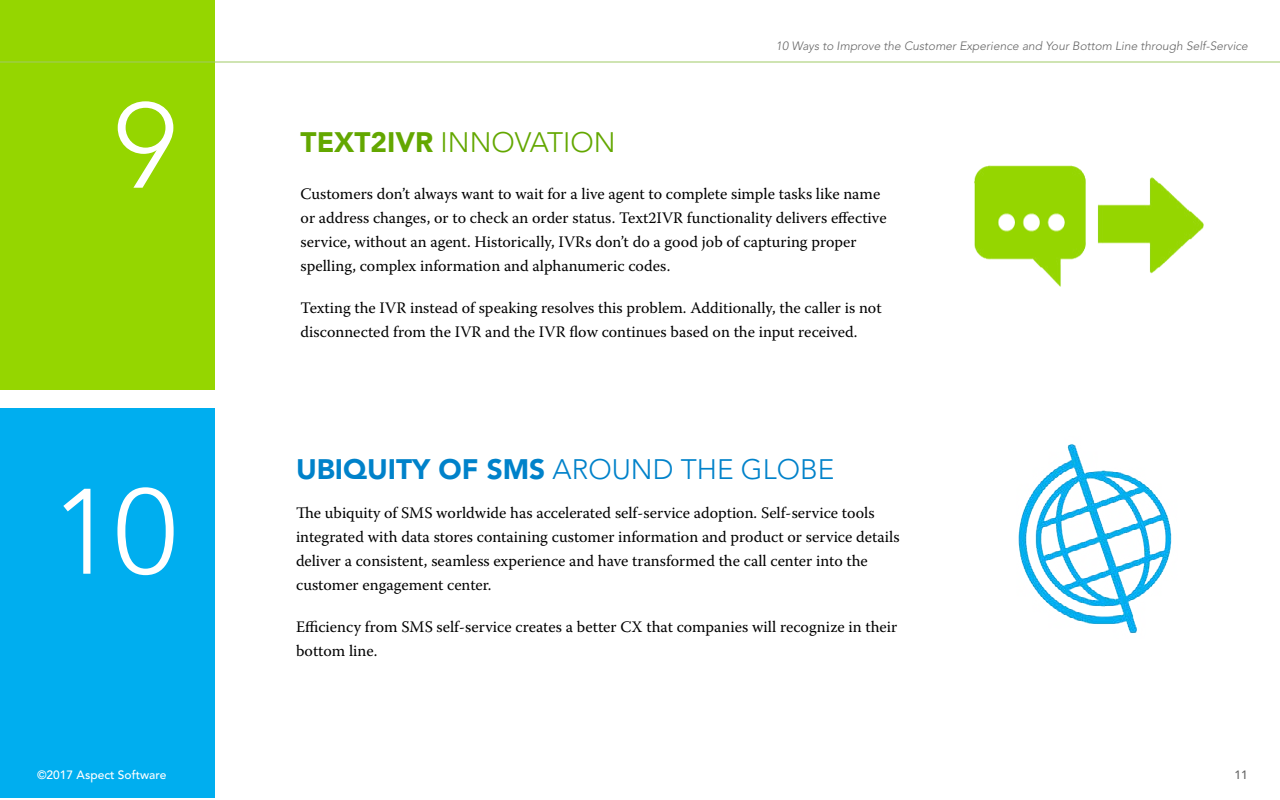
<style>
.page{position:relative;width:1280px;height:800px;background:#fff}
.page>*{position:absolute;margin:0;border:0;box-sizing:border-box;transform-origin:0 0}
.t1{font:300 120px "Avenir LT Std";color:#fff}
.t2{font:300 28px "Avenir LT Std";color:#0082ca}
.t3{font:300 28px "Avenir LT Std";color:#63a700}
.t4{font:16px/24px "Warnock Pro";color:#000}
.t5{font:italic 300 12px "Avenir LT Std";color:#666}
.t6{font:500 12px "Avenir LT Std";color:#fff}
.t7{font:500 12px "Avenir LT Std";color:#666}
.s1{font-weight:900}
</style>
<div class="page">
<div style="left:0;top:0;width:215px;height:390px;background:#95d600"></div>
<div style="left:0;top:408px;width:215px;height:390px;background:#00aeef"></div>
<img style="left:1018px;top:444px;width:154px;height:189px">
<img style="left:974px;top:165px;width:230px;height:122px">
<hr style="left:0;top:62px;width:1280px;height:1px;background:#a1ca66">
<h1 class="t1" style="left:114px;top:76px;width:64px">9</h1>
<h1 class="t1" style="left:52px;top:462px;width:126px">10</h1>
<h2 class="t3" style="left:301px;top:126px;width:317px"><span class="s1">TEXT2IVR</span> INNOVATION</h2>
<p class="t5" style="left:776px;top:39px;width:474px">10 Ways to Improve the Customer Experience and Your Bottom Line through Self-Service</p>
<p class="t4" style="left:301px;top:182px;width:588px">Customers don’t always want to wait for a live agent to complete simple tasks like name or address changes, or to check an order status. Text2IVR functionality delivers effective service, without an agent. Historically, IVRs don’t do a good job of capturing proper spelling, complex information and alphanumeric codes.</p>
<p class="t4" style="left:301px;top:296px;width:583px">Texting the IVR instead of speaking resolves this problem. Additionally, the caller is not disconnected from the IVR and the IVR flow continues based on the input received.</p>
<h2 class="t2" style="left:296px;top:453px;width:540px"><span class="s1">UBIQUITY OF SMS</span> AROUND THE GLOBE</h2>
<p class="t4" style="left:296px;top:501px;width:605px">The ubiquity of SMS worldwide has accelerated self-service adoption. Self-service tools integrated with data stores containing customer information and product or service details deliver a consistent, seamless experience and have transformed the call center into the customer engagement center.</p>
<p class="t4" style="left:296px;top:615px;width:603px">Efficiency from SMS self-service creates a better CX that companies will recognize in their bottom line.</p>
<p class="t6" style="left:37px;top:768px;width:131px">©2017 Aspect Software</p>
<p class="t7" style="left:1235px;top:768px;width:15px">11</p>
</div>
